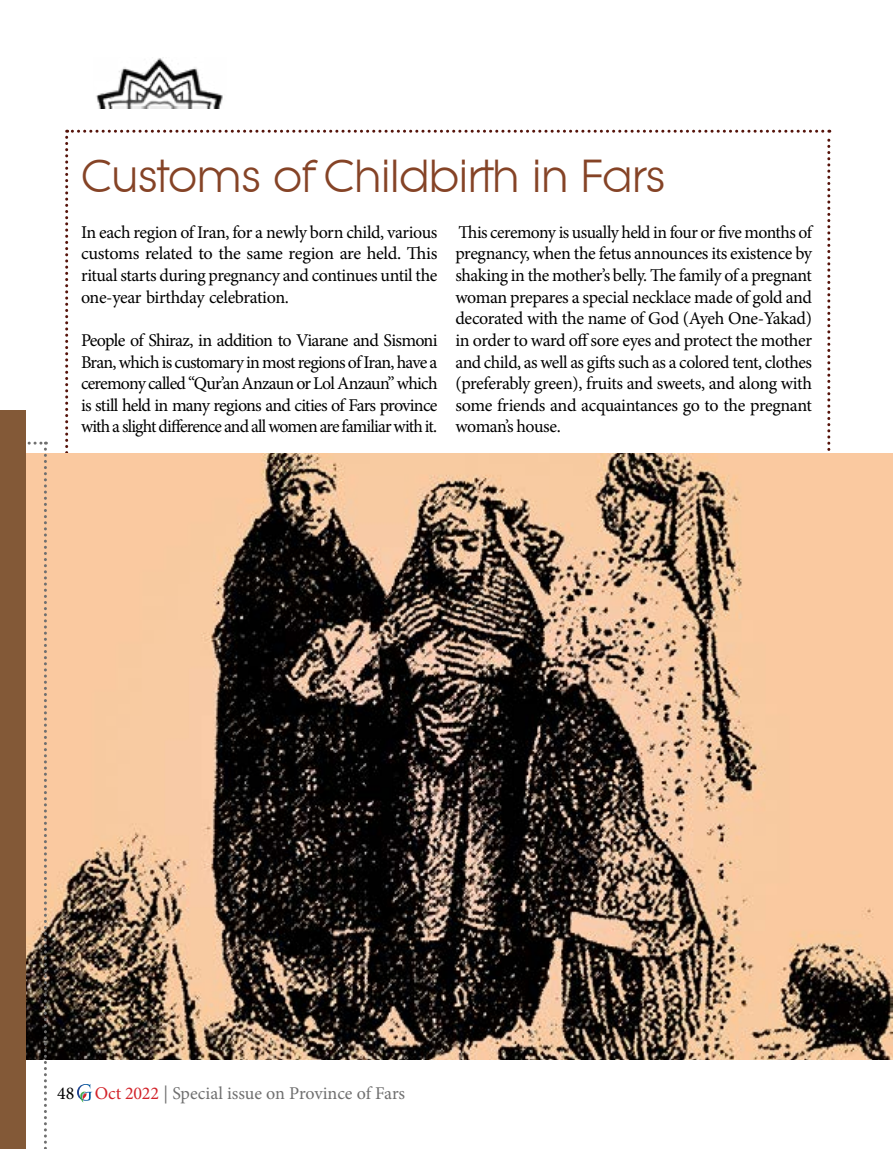
<style>
.page{position:relative;width:893px;height:1149px;background:#fff}
.page>*{position:absolute;margin:0;border:0;box-sizing:border-box;transform-origin:0 0}
.t1{font:45px "Lithe";letter-spacing:-.01em;color:#854326}
.t2{font:18px/21.6px "Minion Pro";letter-spacing:-.03em;color:#000;text-align:justify}
.t3{font:18px "Minion Pro";letter-spacing:-.005em;color:#6f6f6f}
.s1{color:#000}
.s2{font-family:"Nolluqa Personal Use";font-size:32.85px;color:#fff}
.s3{color:#d2232a}
</style>
<div class="page">
<svg style="left:80px;top:1091px;width:7px;height:11px"></svg>
<svg style="left:65px;top:130px;width:765px;height:324px"></svg>
<img style="left:47px;top:454px;width:846px;height:604px">
<svg style="left:0;top:441px;width:47px;height:708px;background:#cfae91"></svg>
<div style="left:0;top:410px;width:25px;height:738px;background:#835937"></div>
<img style="left:96px;top:58px;width:127px;height:50px">
<h1 class="t1" style="left:81px;top:152px;width:586px">Customs of Childbirth in Fars</h1>
<p class="t2" style="left:81px;top:221px;width:358px">In each region of Iran, for a newly born child, various customs related to the same region are held. This ritual starts during pregnancy and continues until the one-year birthday celebration.</p>
<p class="t2" style="left:81px;top:329px;width:358px">People of Shiraz, in addition to Viarane and Sismoni Bran, which is customary in most regions of Iran, have a ceremony called “Qur’an Anzaun or Lol Anzaun” which is still held in many regions and cities of Fars province with a slight difference and all women are familiar with it.</p>
<p class="t2" style="left:455px;top:221px;width:358px">This ceremony is usually held in four or five months of pregnancy, when the fetus announces its existence by shaking in the mother’s belly. The family of a pregnant woman prepares a special necklace made of gold and decorated with the name of God (Ayeh One-Yakad) in order to ward off sore eyes and protect the mother and child, as well as gifts such as a colored tent, clothes (preferably green), fruits and sweets, and along with some friends and acquaintances go to the pregnant woman’s house.</p>
<p class="t3" style="left:57px;top:1080px;width:350px"><span class="s1">48</span><span class="s2">G</span><span class="s3">Oct 2022</span> | Special issue on Province of Fars</p>
</div>
